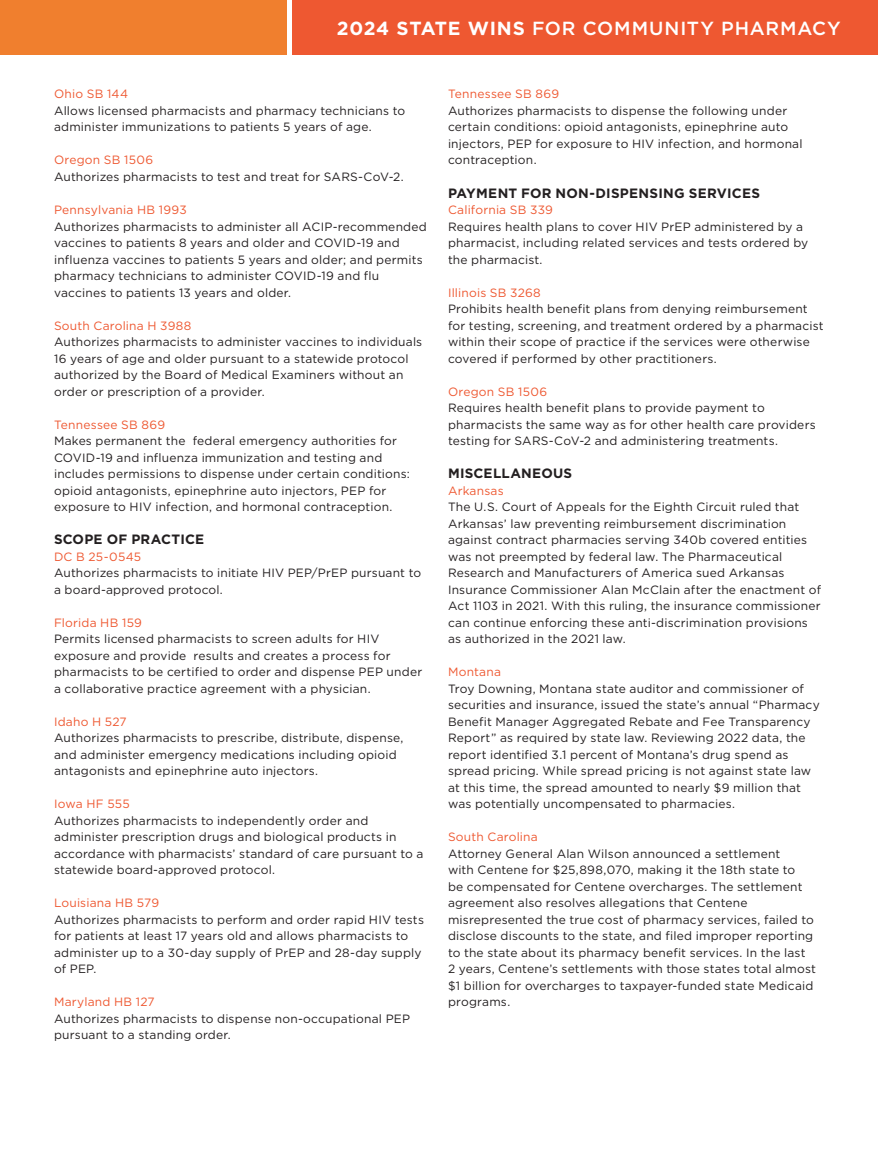
<style>
.page{position:relative;width:878px;height:1175px;background:#fff}
.page>*{position:absolute;margin:0;border:0;box-sizing:border-box;transform-origin:0 0}
.t1{font:500 18.9px "Gotham";letter-spacing:.04em;color:#fff}
.t2{font:700 13.5px "Gotham";letter-spacing:.015em;color:#231f20}
.t3{font:12px/16.5px "Gotham";letter-spacing:.015em;color:#231f20}
.t4{font:12px "Gotham";letter-spacing:.02em;color:#ee5831}
.s1{font-weight:700}
</style>
<div class="page">
<div style="left:0;top:0;width:286px;height:54px;background:#f07f2e"></div>
<div style="left:292px;top:0;width:586px;height:54px;background:#ee5831"></div>
<p class="t1" style="left:337px;top:16px;width:505px"><span class="s1">2024 STATE WINS</span> FOR COMMUNITY PHARMACY</p>
<p class="t4" style="left:54px;top:87px;width:76px">Ohio SB 144</p>
<p class="t3" style="left:54px;top:102px;width:353px">Allows licensed pharmacists and pharmacy technicians to administer immunizations to patients 5 years of age.</p>
<p class="t4" style="left:54px;top:153px;width:101px">Oregon SB 1506</p>
<p class="t3" style="left:54px;top:168px;width:351px">Authorizes pharmacists to test and treat for SARS-CoV-2.</p>
<p class="t4" style="left:54px;top:202px;width:134px">Pennsylvania HB 1993</p>
<p class="t3" style="left:54px;top:218px;width:374px">Authorizes pharmacists to administer all ACIP-recommended vaccines to patients 8 years and older and COVID-19 and influenza vaccines to patients 5 years and older; and permits pharmacy technicians to administer COVID-19 and flu vaccines to patients 13 years and older.</p>
<p class="t4" style="left:54px;top:318px;width:139px">South Carolina H 3988</p>
<p class="t3" style="left:54px;top:333px;width:370px">Authorizes pharmacists to administer vaccines to individuals 16 years of age and older pursuant to a statewide protocol authorized by the Board of Medical Examiners without an order or prescription of a provider.</p>
<p class="t4" style="left:54px;top:417px;width:113px">Tennessee SB 869</p>
<p class="t3" style="left:54px;top:432px;width:357px">Makes permanent the federal emergency authorities for COVID-19 and influenza immunization and testing and includes permissions to dispense under certain conditions: opioid antagonists, epinephrine auto injectors, PEP for exposure to HIV infection, and hormonal contraception.</p>
<p class="t2" style="left:54px;top:530px;width:152px">SCOPE OF PRACTICE</p>
<p class="t4" style="left:54px;top:549px;width:89px">DC B 25-0545</p>
<p class="t3" style="left:54px;top:564px;width:369px">Authorizes pharmacists to initiate HIV PEP/PrEP pursuant to a board-approved protocol.</p>
<p class="t4" style="left:54px;top:615px;width:89px">Florida HB 159</p>
<p class="t3" style="left:54px;top:630px;width:370px">Permits licensed pharmacists to screen adults for HIV exposure and provide results and creates a process for pharmacists to be certified to order and dispense PEP under a collaborative practice agreement with a physician.</p>
<p class="t4" style="left:54px;top:714px;width:74px">Idaho H 527</p>
<p class="t3" style="left:54px;top:729px;width:351px">Authorizes pharmacists to prescribe, distribute, dispense, and administer emergency medications including opioid antagonists and epinephrine auto injectors.</p>
<p class="t4" style="left:54px;top:796px;width:77px">Iowa HF 555</p>
<p class="t3" style="left:54px;top:812px;width:371px">Authorizes pharmacists to independently order and administer prescription drugs and biological products in accordance with pharmacists’ standard of care pursuant to a statewide board-approved protocol.</p>
<p class="t4" style="left:54px;top:895px;width:107px">Louisiana HB 579</p>
<p class="t3" style="left:54px;top:911px;width:371px">Authorizes pharmacists to perform and order rapid HIV tests for patients at least 17 years old and allows pharmacists to administer up to a 30-day supply of PrEP and 28-day supply of PEP.</p>
<p class="t4" style="left:54px;top:994px;width:102px">Maryland HB 127</p>
<p class="t3" style="left:54px;top:1010px;width:357px">Authorizes pharmacists to dispense non-occupational PEP pursuant to a standing order.</p>
<p class="t4" style="left:448px;top:87px;width:113px">Tennessee SB 869</p>
<p class="t3" style="left:448px;top:102px;width:356px">Authorizes pharmacists to dispense the following under certain conditions: opioid antagonists, epinephrine auto injectors, PEP for exposure to HIV infection, and hormonal contraception.</p>
<p class="t2" style="left:448px;top:184px;width:313px">PAYMENT FOR NON-DISPENSING SERVICES</p>
<p class="t4" style="left:448px;top:202px;width:106px">California SB 339</p>
<p class="t3" style="left:448px;top:218px;width:362px">Requires health plans to cover HIV PrEP administered by a pharmacist, including related services and tests ordered by the pharmacist.</p>
<p class="t4" style="left:448px;top:285px;width:94px">Illinois SB 3268</p>
<p class="t3" style="left:448px;top:300px;width:377px">Prohibits health benefit plans from denying reimbursement for testing, screening, and treatment ordered by a pharmacist within their scope of practice if the services were otherwise covered if performed by other practitioners.</p>
<p class="t4" style="left:448px;top:384px;width:101px">Oregon SB 1506</p>
<p class="t3" style="left:448px;top:399px;width:369px">Requires health benefit plans to provide payment to pharmacists the same way as for other health care providers testing for SARS-CoV-2 and administering treatments.</p>
<p class="t2" style="left:448px;top:464px;width:126px">MISCELLANEOUS</p>
<p class="t4" style="left:448px;top:483px;width:57px">Arkansas</p>
<p class="t3" style="left:448px;top:498px;width:374px">The U.S. Court of Appeals for the Eighth Circuit ruled that Arkansas’ law preventing reimbursement discrimination against contract pharmacies serving 340b covered entities was not preempted by federal law. The Pharmaceutical Research and Manufacturers of America sued Arkansas Insurance Commissioner Alan McClain after the enactment of Act 1103 in 2021. With this ruling, the insurance commissioner can continue enforcing these anti-discrimination provisions as authorized in the 2021 law.</p>
<p class="t4" style="left:448px;top:664px;width:54px">Montana</p>
<p class="t3" style="left:448px;top:680px;width:373px">Troy Downing, Montana state auditor and commissioner of securities and insurance, issued the state’s annual “Pharmacy Benefit Manager Aggregated Rebate and Fee Transparency Report” as required by state law. Reviewing 2022 data, the report identified 3.1 percent of Montana’s drug spend as spread pricing. While spread pricing is not against state law at this time, the spread amounted to nearly $9 million that was potentially uncompensated to pharmacies.</p>
<p class="t4" style="left:448px;top:829px;width:91px">South Carolina</p>
<p class="t3" style="left:448px;top:845px;width:369px">Attorney General Alan Wilson announced a settlement<br>with Centene for $25,898,070, making it the 18th state to<br>be compensated for Centene overcharges. The settlement agreement also resolves allegations that Centene misrepresented the true cost of pharmacy services, failed to disclose discounts to the state, and filed improper reporting to the state about its pharmacy benefit services. In the last<br>2 years, Centene’s settlements with those states total almost $1 billion for overcharges to taxpayer-funded state Medicaid programs.</p>
</div>
